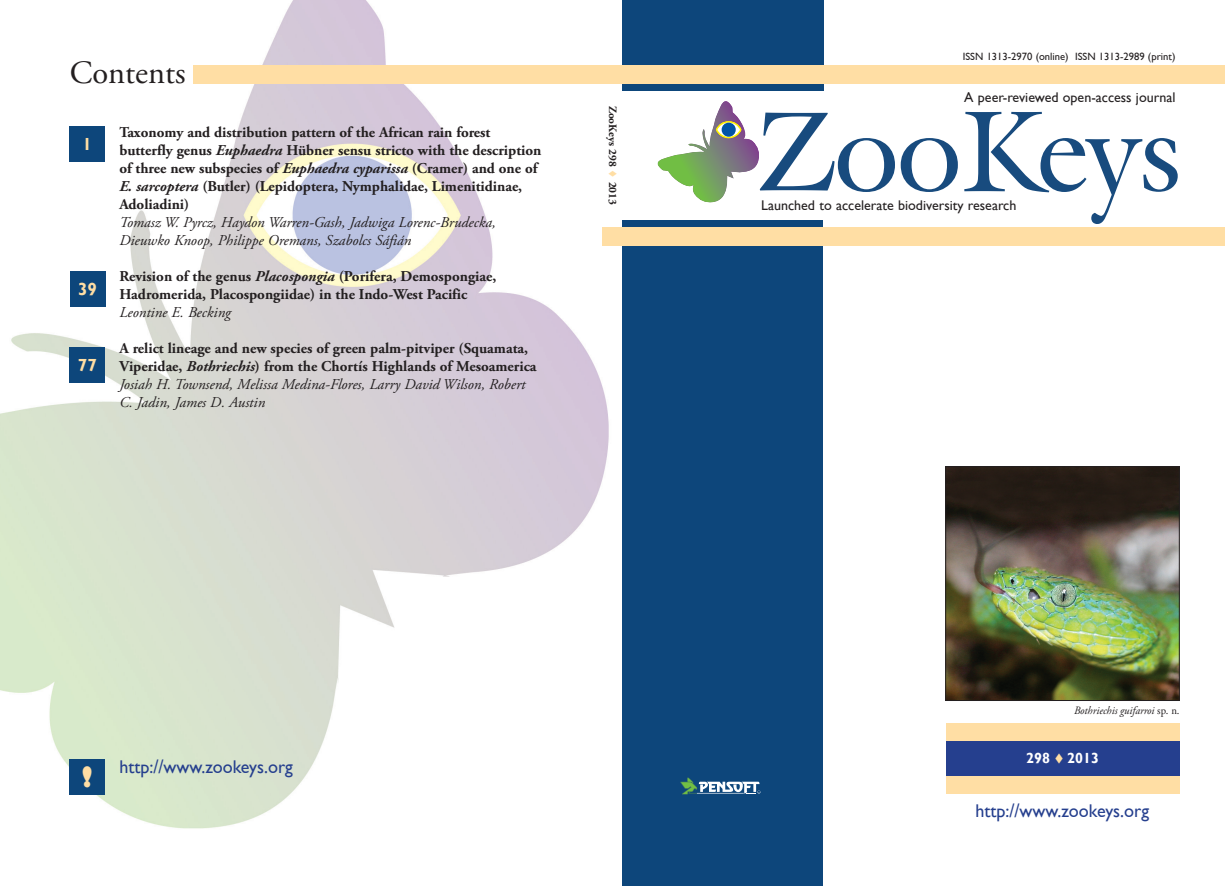
<style>
.page{position:relative;width:1225px;height:886px;background:#fff}
.page>*{position:absolute;margin:0;border:0;box-sizing:border-box;transform-origin:0 0}
.t1{font:32.5px "Adobe Garamond Pro";color:#231f20}
.t2{font:800 27.12px "Gill Sans";color:#ffdea4}
.t3{font:18.38px "Gill Sans";color:#253f8e}
.t4{font:700 17.5px "Gill Sans";color:#ffdea4}
.t5{font:700 15px/18px "Adobe Garamond Pro";color:#231f20}
.t6{font:italic 15px/18px "Adobe Garamond Pro";color:#231f20}
.t7{font:700 14.62px "Gill Sans";color:#fff}
.t8{font:14px "Gill Sans";color:#231f20}
.t9{font:italic 11.25px "Adobe Garamond Pro";color:#231f20;scale:.95 1}
.t10{font:700 11.25px "Adobe Garamond Pro";color:#231f20}
.t11{font:10.62px "Gill Sans";color:#231f20}
.s1{font-style:italic}
.s2{font-weight:400;font-style:italic}
.s3{color:#ffdea4}
.s4{font-style:normal}
</style>
<div class="page">
<img style="left:0;top:0;width:632px;height:829px">
<div style="left:622px;top:221px;width:201px;height:665px;background:#0d467b"></div>
<div style="left:622px;top:0;width:201px;height:91px;background:#0d467b"></div>
<svg style="left:680px;top:777px;width:80px;height:17px"></svg>
<div style="left:602px;top:228px;width:623px;height:18px;background:#ffdea4"></div>
<div style="left:70px;top:759px;width:35px;height:35px;background:#0d467b"></div>
<svg style="left:658px;top:101px;width:300px;height:102px"></svg>
<svg style="left:964px;top:112px;width:213px;height:112px"></svg>
<img style="left:947px;top:468px;width:230px;height:231px">
<div style="left:945px;top:466px;width:234px;height:235px;border:1px solid #231f20"></div>
<div style="left:70px;top:126px;width:35px;height:36px;background:#0d467b"></div>
<div style="left:70px;top:271px;width:35px;height:36px;background:#0d467b"></div>
<div style="left:70px;top:347px;width:35px;height:35px;background:#0d467b"></div>
<div style="left:945px;top:740px;width:234px;height:36px;background:#253f8e"></div>
<div style="left:945px;top:723px;width:234px;height:17px;background:#ffdea4"></div>
<div style="left:945px;top:776px;width:234px;height:18px;background:#ffdea4"></div>
<div style="left:194px;top:65px;width:1031px;height:19px;background:#ffdea4"></div>
<h1 class="t1" style="left:70px;top:53px;width:117px">Contents</h1>
<p class="t4" style="left:83px;top:134px;width:11px">1</p>
<p class="t4" style="left:78px;top:279px;width:20px">39</p>
<p class="t4" style="left:78px;top:354px;width:20px">77</p>
<p class="t5" style="left:119px;top:123px;width:423px">Taxonomy and distribution pattern of the African rain forest butterfly genus <span class="s1">Euphaedra</span> Hübner sensu stricto with the description of three new subspecies of <span class="s1">Euphaedra cyparissa</span> (Cramer) and one of <span class="s1">E. sarcoptera</span> (Butler) (Lepidoptera, Nymphalidae, Limenitidinae, Adoliadini)</p>
<p class="t6" style="left:119px;top:213px;width:378px">Tomasz W. Pyrcz, Haydon Warren-Gash, Jadwiga Lorenc-Brudecka,<br>Dieuwko Knoop, Philippe Oremans, Szabolcs Sáfián</p>
<p class="t5" style="left:119px;top:267px;width:378px">Revision of the genus <span class="s1">Placospongia</span> (Porifera, Demospongiae,<br>Hadromerida, Placospongiidae) in the Indo-West Pacific</p>
<p class="t6" style="left:119px;top:303px;width:113px">Leontine E. Becking</p>
<p class="t5" style="left:119px;top:339px;width:419px">A relict lineage and new species of green palm-pitviper (Squamata, Viperidae, <span class="s1">Bothriechis</span>) from the Chortís Highlands of Mesoamerica <span class="s2">Josiah H. Townsend, Melissa Medina-Flores, Larry David Wilson, Robert C. Jadin, James D. Austin</span></p>
<p class="t10" style="left:619px;top:106px;width:101px;rotate:90deg">ZooKeys 298 <span class="s3">▼</span> 2013</p>
<h2 class="t2" style="left:82px;top:760px;width:12px">!</h2>
<p class="t3" style="left:119px;top:756px;width:175px">http://www.zookeys.org</p>
<p class="t11" style="left:962px;top:50px;width:214px">ISSN 1313-2970 (online) ISSN 1313-2989 (print)</p>
<p class="t8" style="left:964px;top:89px;width:213px">A peer-reviewed open-access journal</p>
<p class="t8" style="left:761px;top:197px;width:257px">Launched to accelerate biodiversity research</p>
<p class="t9" style="left:1074px;top:703px;width:113px">Bothriechis guifarroi <span class="s4">sp. n.</span></p>
<p class="t7" style="left:1026px;top:750px;width:74px">298 <span class="s3">▼</span> 2013</p>
<p class="t3" style="left:975px;top:799px;width:175px">http://www.zookeys.org</p>
</div>
